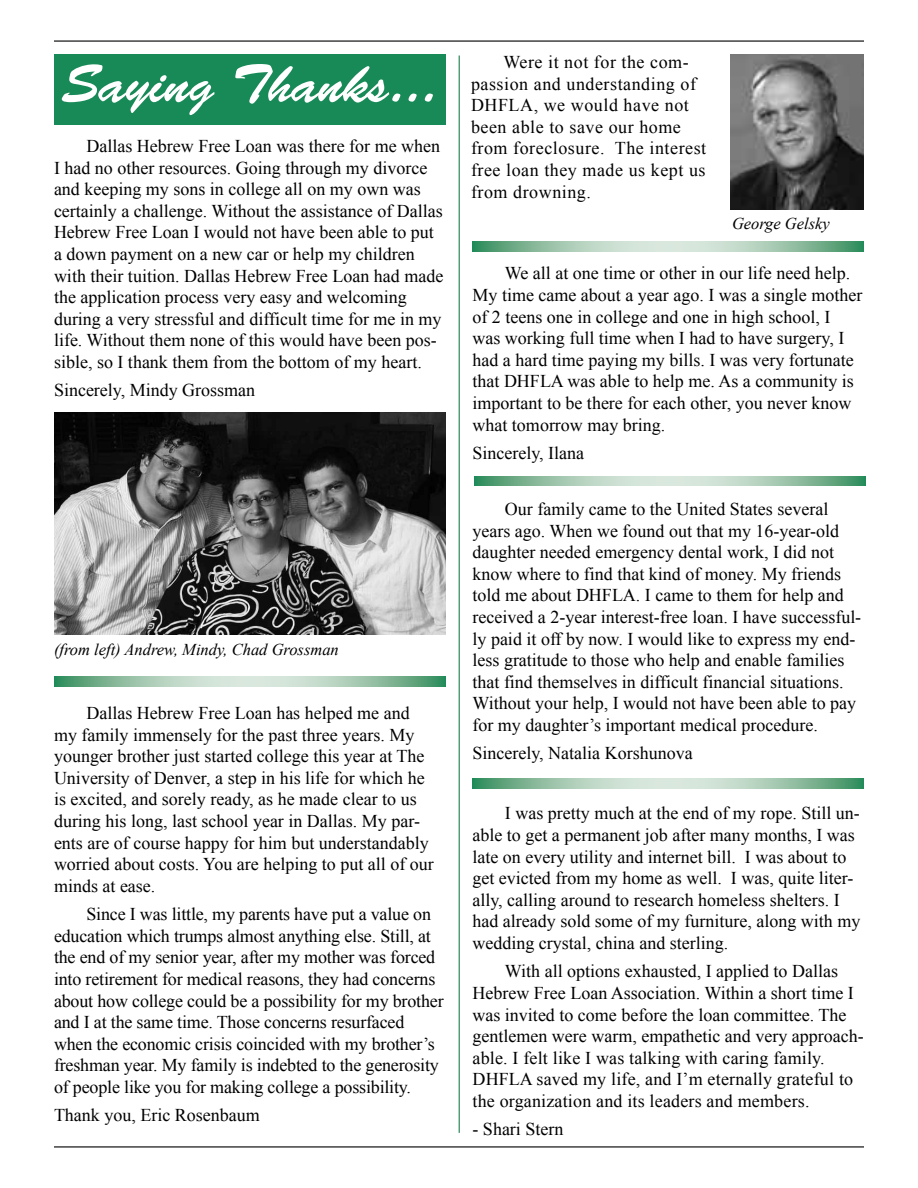
<style>
.page{position:relative;width:918px;height:1188px;background:#fff}
.page>*{position:absolute;margin:0;border:0;box-sizing:border-box;transform-origin:0 0}
.t1{font:54px "Brush Script Std";color:#fff}
.t2{font:18px/21.6px "Times New Roman";color:#000}
.t3{font:18px/21.6px "Times New Roman";letter-spacing:.03em;color:#000}
.t4{font:italic 16.5px "Times New Roman";color:#000}
</style>
<div class="page">
<hr style="left:54px;top:40px;width:810px;height:2px;background:#000">
<hr style="left:54px;top:1146px;width:810px;height:2px;background:#000">
<div style="left:54px;top:54px;width:392px;height:70px;background:#188a57"></div>
<svg style="left:54px;top:676px;width:392px;height:10px;background:#9ec6ae"></svg>
<svg style="left:472px;top:242px;width:392px;height:9px;background:#9fc6ae"></svg>
<svg style="left:474px;top:476px;width:392px;height:10px;background:#9ec6ae"></svg>
<svg style="left:472px;top:778px;width:392px;height:10px;background:#9ec6ae"></svg>
<img style="left:730px;top:54px;width:134px;height:156px">
<img style="left:54px;top:412px;width:392px;height:222px">
<hr style="left:459px;top:56px;width:1px;height:1077px;background:#007236">
<h1 class="t1" style="left:61px;top:54px;width:378px">Saying Thanks...</h1>
<p class="t2" style="left:54px;top:135px;width:391px;text-indent:32px">Dallas Hebrew Free Loan was there for me when I had no other resources. Going through my divorce and keeping my sons in college all on my own was certainly a challenge. Without the assistance of Dallas Hebrew Free Loan I would not have been able to put a down payment on a new car or help my children with their tuition. Dallas Hebrew Free Loan had made the application process very easy and welcoming during a very stressful and difficult time for me in my life. Without them none of this would have been pos&shy;sible, so I thank them from the bottom of my heart.</p>
<p class="t2" style="left:54px;top:379px;width:203px">Sincerely, Mindy Grossman</p>
<p class="t4" style="left:54px;top:638px;width:286px">(from left) Andrew, Mindy, Chad Grossman</p>
<p class="t2" style="left:54px;top:702px;width:381px;text-indent:32px">Dallas Hebrew Free Loan has helped me and my family immensely for the past three years. My younger brother just started college this year at The University of Denver, a step in his life for which he is excited, and sorely ready, as he made clear to us during his long, last school year in Dallas. My par&shy;ents are of course happy for him but understandably worried about costs. You are helping to put all of our minds at ease.</p>
<p class="t2" style="left:54px;top:903px;width:391px;text-indent:32px">Since I was little, my parents have put a value on education which trumps almost anything else. Still, at the end of my senior year, after my mother was forced into retirement for medical reasons, they had concerns about how college could be a possibility for my brother and I at the same time. Those concerns resurfaced when the economic crisis coincided with my brother’s freshman year. My family is indebted to the generosity of people like you for making college a possibility.</p>
<p class="t2" style="left:54px;top:1104px;width:207px">Thank you, Eric Rosenbaum</p>
<p class="t3" style="left:471px;top:51px;width:237px;text-indent:32px">Were it not for the com&shy;passion and understanding of<br>DHFLA, we would have not been able to save our home from foreclosure. The interest free loan they made us kept us from drowning.</p>
<p class="t4" style="left:732px;top:212px;width:99px">George Gelsky</p>
<p class="t2" style="left:472px;top:262px;width:391px;text-indent:32px">We all at one time or other in our life need help.<br>My time came about a year ago. I was a single mother of 2 teens one in college and one in high school, I was working full time when I had to have surgery, I had a hard time paying my bills. I was very fortunate that DHFLA was able to help me. As a community is important to be there for each other, you never know what tomorrow may bring.</p>
<p class="t2" style="left:472px;top:442px;width:113px">Sincerely, Ilana</p>
<p class="t2" style="left:472px;top:498px;width:390px;text-indent:32px">Our family came to the United States several years ago. When we found out that my 16-year-old daughter needed emergency dental work, I did not know where to find that kind of money. My friends told me about DHFLA. I came to them for help and received a 2-year interest-free loan. I have successful&shy;ly paid it off by now. I would like to express my end&shy;less gratitude to those who help and enable families that find themselves in difficult financial situations.<br>Without your help, I would not have been able to pay for my daughter’s important medical procedure.</p>
<p class="t2" style="left:472px;top:742px;width:222px">Sincerely, Natalia Korshunova</p>
<p class="t2" style="left:472px;top:802px;width:389px;text-indent:32px">I was pretty much at the end of my rope. Still un&shy;able to get a permanent job after many months, I was late on every utility and internet bill. I was about to get evicted from my home as well. I was, quite liter&shy;ally, calling around to research homeless shelters. I had already sold some of my furniture, along with my wedding crystal, china and sterling.</p>
<p class="t2" style="left:472px;top:960px;width:393px;text-indent:32px">With all options exhausted, I applied to Dallas Hebrew Free Loan Association. Within a short time I was invited to come before the loan committee. The gentlemen were warm, empathetic and very approach&shy;able. I felt like I was talking with caring family.<br>DHFLA saved my life, and I’m eternally grateful to the organization and its leaders and members.</p>
<p class="t2" style="left:472px;top:1118px;width:92px">- Shari Stern</p>
</div>
